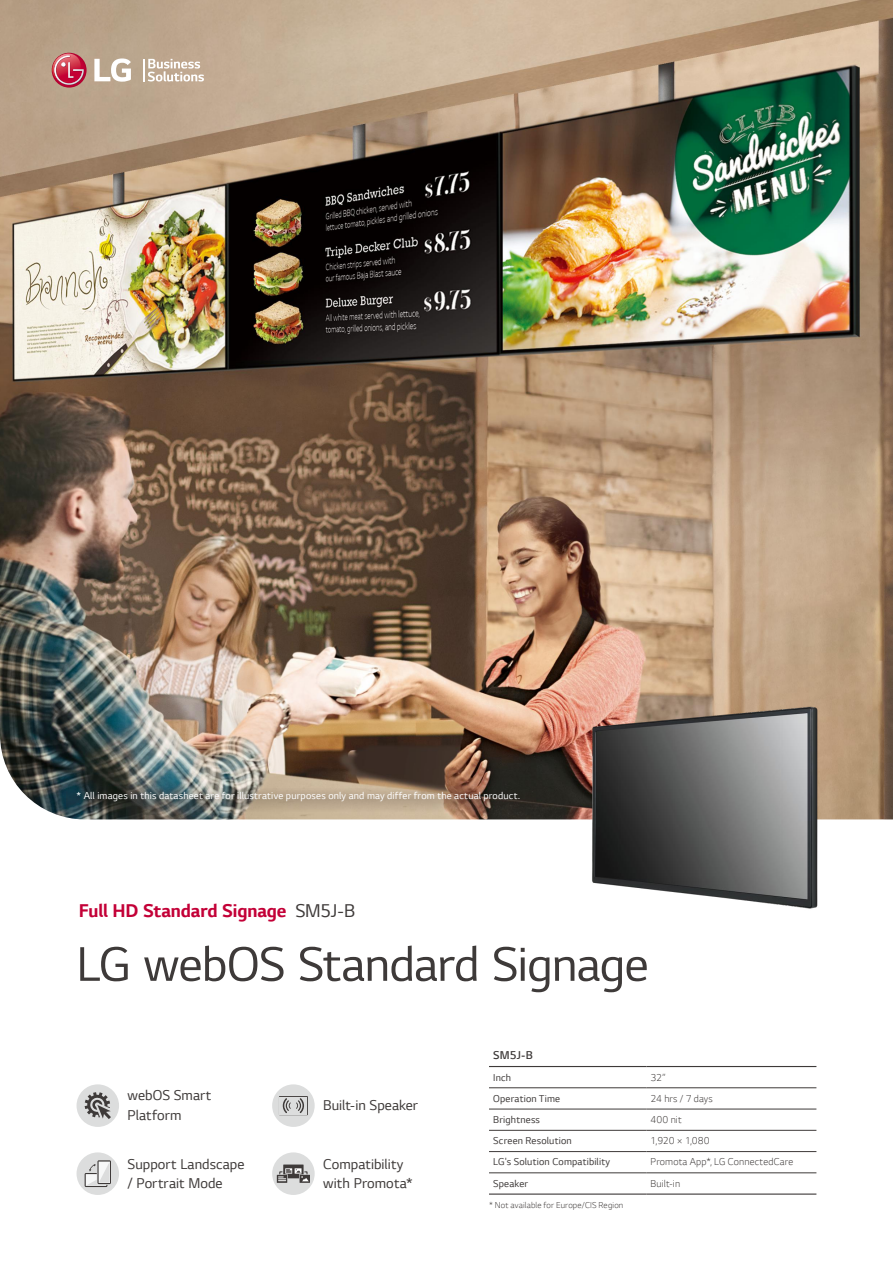
<style>
.page{position:relative;width:893px;height:1263px;background:#fff}
.page>*{position:absolute;margin:0;border:0;box-sizing:border-box;transform-origin:0 0}
.t1{font:51px "LG Smart";letter-spacing:-.015em;color:#3e3a39}
.t2{font:700 19.5px "LG Smart";letter-spacing:-.005em;color:#c30037}
.t3{font:15px/19.5px "LG Smart";letter-spacing:.005em;color:#3e3a39}
.t4{font:300 12px "LG Smart";color:#3e3a39}
.t5{font:10.5px "LG Smart";letter-spacing:.02em;color:#fff}
.t6{font:10.5px "LG Smart";letter-spacing:.015em;color:#3e3a39}
.t7{font:300 10.5px "LG Smart";letter-spacing:.015em;color:#3e3a39}
.t8{font:300 9px "LG Smart";letter-spacing:.02em;color:#3e3a39}
.s1{font-weight:400;color:#3e3a39}
</style>
<div class="page">
<img style="left:0;top:0;width:893px;height:734px">
<img style="left:0;top:734px;width:893px;height:86px">
<img style="left:66px;top:778px;width:470px;height:38px">
<svg style="left:143px;top:59px;width:61px;height:22px"></svg>
<svg style="left:94px;top:58px;width:37px;height:24px"></svg>
<svg style="left:52px;top:53px;width:35px;height:35px"></svg>
<svg style="left:51px;top:54px;width:33px;height:31px"></svg>
<hr style="left:489px;top:1087px;width:157px;height:1px;background:#3e3a39">
<hr style="left:646px;top:1087px;width:170px;height:1px;background:#3e3a39">
<hr style="left:489px;top:1109px;width:157px;height:1px;background:#3e3a39">
<hr style="left:646px;top:1109px;width:170px;height:1px;background:#3e3a39">
<hr style="left:489px;top:1130px;width:157px;height:1px;background:#3e3a39">
<hr style="left:489px;top:1151px;width:157px;height:1px;background:#3e3a39">
<hr style="left:646px;top:1130px;width:170px;height:1px;background:#3e3a39">
<hr style="left:646px;top:1151px;width:170px;height:1px;background:#3e3a39">
<hr style="left:489px;top:1172px;width:157px;height:1px;background:#3e3a39">
<hr style="left:646px;top:1172px;width:170px;height:1px;background:#3e3a39">
<hr style="left:489px;top:1066px;width:157px;height:1px;background:#3e3a39">
<hr style="left:646px;top:1066px;width:170px;height:1px;background:#3e3a39">
<hr style="left:489px;top:1193px;width:157px;height:2px;background:#3e3a39">
<hr style="left:646px;top:1193px;width:170px;height:2px;background:#3e3a39">
<div style="left:272px;top:1152px;width:43px;height:43px;background:#dcdddd;border-radius:50%"></div>
<div style="left:272px;top:1084px;width:43px;height:43px;background:#dcdddd;border-radius:50%"></div>
<svg style="left:279px;top:1096px;width:29px;height:19px"></svg>
<div style="left:280px;top:1097px;width:27px;height:17px;background:#dcdddd"></div>
<svg style="left:283px;top:1098px;width:21px;height:15px"></svg>
<div style="left:77px;top:1084px;width:42px;height:43px;background:#dcdddd;border-radius:50%"></div>
<svg style="left:85px;top:1092px;width:26px;height:27px"></svg>
<div style="left:77px;top:1152px;width:42px;height:43px;background:#dcdddd;border-radius:50%"></div>
<svg style="left:300px;top:1175px;width:10px;height:8px"></svg>
<div style="left:277px;top:1175px;width:10px;height:8px;background:#646160"></div>
<svg style="left:278px;top:1164px;width:31px;height:17px"></svg>
<img style="left:569px;top:702px;width:269px;height:207px">
<svg style="left:85px;top:1160px;width:26px;height:27px"></svg>
<p class="t5" style="left:77px;top:789px;width:445px">* All images in this datasheet are for illustrative purposes only and may differ from the actual product.</p>
<h2 class="t2" style="left:79px;top:897px;width:278px">Full HD Standard Signage <span class="s1">SM5J-B</span></h2>
<h1 class="t1" style="left:77px;top:930px;width:574px">LG webOS Standard Signage</h1>
<h3 class="t3" style="left:128px;top:1085px;width:85px">webOS Smart<br>Platform</h3>
<h3 class="t3" style="left:128px;top:1153px;width:118px">Support Landscape / Portrait Mode</h3>
<h3 class="t3" style="left:323px;top:1095px;width:96px">Built-in Speaker</h3>
<h3 class="t3" style="left:323px;top:1153px;width:91px">Compatibility with Promota*</h3>
<p class="t4" style="left:493px;top:1047px;width:41px">SM5J-B</p>
<p class="t6" style="left:493px;top:1070px;width:19px">Inch</p>
<p class="t7" style="left:651px;top:1070px;width:16px">32”</p>
<p class="t6" style="left:493px;top:1091px;width:68px">Operation Time</p>
<p class="t7" style="left:651px;top:1091px;width:64px">24 hrs / 7 days</p>
<p class="t6" style="left:493px;top:1112px;width:48px">Brightness</p>
<p class="t7" style="left:651px;top:1112px;width:33px">400 nit</p>
<p class="t6" style="left:493px;top:1134px;width:80px">Screen Resolution</p>
<p class="t7" style="left:651px;top:1134px;width:61px">1,920 1,080</p>
<p class="t6" style="left:493px;top:1155px;width:118px">LG's Solution Compatibility</p>
<p class="t7" style="left:651px;top:1155px;width:144px">Promota App*, LG ConnectedCare</p>
<p class="t6" style="left:493px;top:1176px;width:36px">Speaker</p>
<p class="t7" style="left:651px;top:1176px;width:31px">Built-in</p>
<p class="t8" style="left:489px;top:1199px;width:136px">* Not available for Europe/CIS Region</p>
</div>
